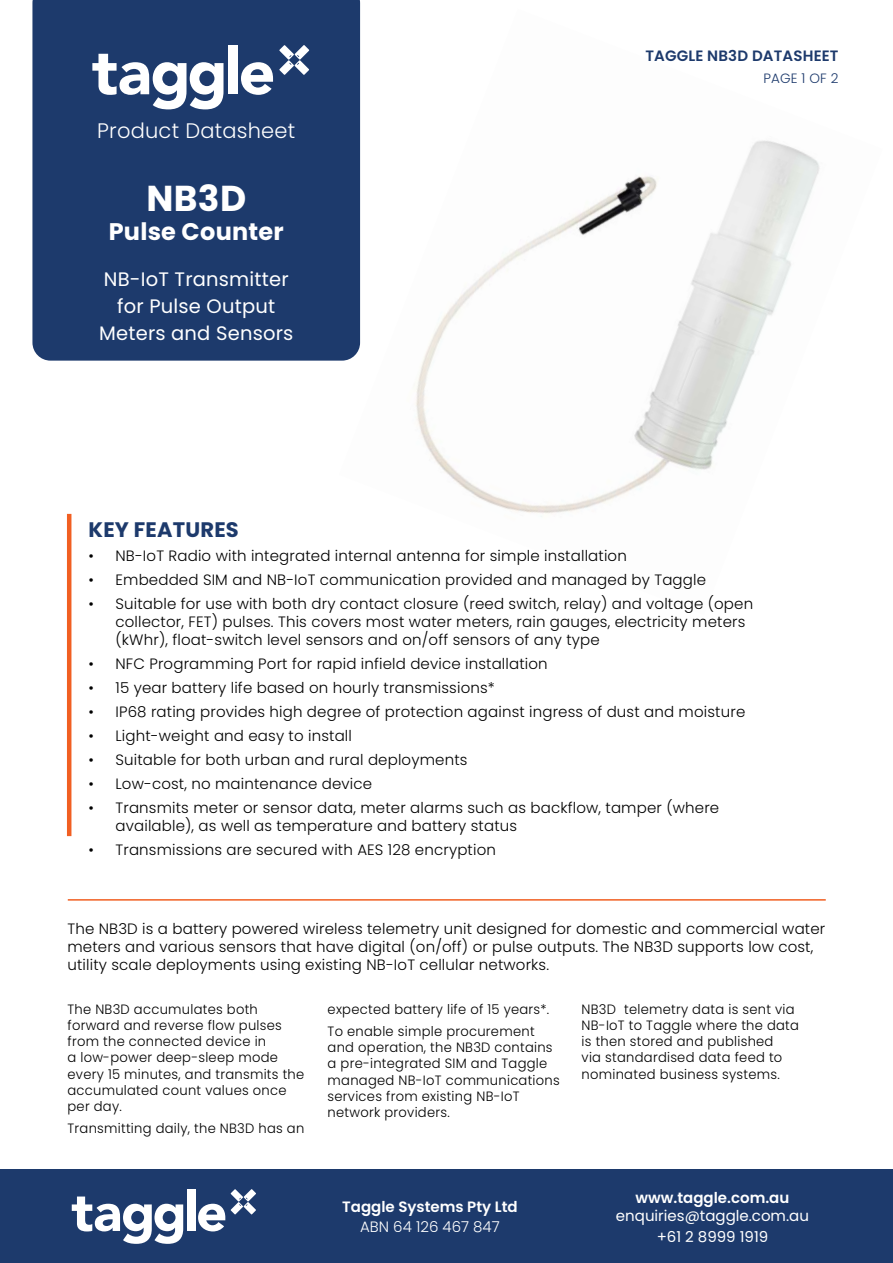
<style>
.page{position:relative;width:893px;height:1263px;background:#fff}
.page>*{position:absolute;margin:0;border:0;box-sizing:border-box;transform-origin:0 0}
.t1{font:700 36px "Poppins";color:#fff}
.t2{font:700 24px "Poppins";letter-spacing:.01em;color:#fff}
.t3{font:300 21px "Poppins";letter-spacing:.01em;color:#fff}
.t4{font:700 21px "Poppins";letter-spacing:.01em;color:#1d3a6c}
.t5{font:19.5px/27px "Poppins";letter-spacing:.01em;color:#fff;text-align:center}
.t6{font:300 15px/18px "Poppins";letter-spacing:.01em;color:#000}
.t7{font:600 15px "Poppins";color:#fff}
.t8{font:15px/21px "Poppins";color:#fff;text-align:center}
.t9{font:600 15px "Poppins";letter-spacing:.01em;color:#1d3a6c}
.t10{font:300 15px "Poppins";color:#fff}
.t11{font:300 13.5px/16.2px "Poppins";letter-spacing:.02em;color:#000}
.t12{font:300 13.5px "Poppins";letter-spacing:.01em;color:#1d3a6c}
</style>
<div class="page">
<img style="left:360px;top:9px;width:460px;height:508px">
<div style="left:32px;top:0;width:328px;height:361px;background:#1d3a6c"></div>
<svg style="left:279px;top:45px;width:30px;height:30px"></svg>
<svg style="left:92px;top:54px;width:131px;height:55px"></svg>
<div style="left:228px;top:46px;width:10px;height:48px;background:#fff"></div>
<svg style="left:241px;top:62px;width:32px;height:33px"></svg>
<div style="left:0;top:1170px;width:893px;height:93px;background:#1d3a6c"></div>
<svg style="left:231px;top:1189px;width:25px;height:25px"></svg>
<svg style="left:72px;top:1196px;width:111px;height:48px"></svg>
<div style="left:187px;top:1189px;width:9px;height:42px;background:#fff"></div>
<svg style="left:198px;top:1204px;width:27px;height:27px"></svg>
<hr style="left:68px;top:899px;width:758px;height:2px;background:#f15f22">
<hr style="left:67px;top:514px;width:4px;height:322px;background:#f15f22">
<h3 class="t3" style="left:97px;top:119px;width:200px">Product Datasheet</h3>
<h1 class="t1" style="left:146px;top:178px;width:101px">NB3D</h1>
<h2 class="t2" style="left:109px;top:218px;width:177px">Pulse Counter</h2>
<h3 class="t5" style="left:99px;top:266px;width:196px">NB-IoT Transmitter for Pulse Output<br>Meters and Sensors</h3>
<p class="t9" style="left:645px;top:47px;width:195px">TAGGLE NB3D DATASHEET</p>
<p class="t12" style="left:763px;top:71px;width:77px">PAGE 1 OF 2</p>
<h3 class="t4" style="left:88px;top:518px;width:152px">KEY FEATURES</h3>
<p class="t6" style="left:88px;top:547px;width:540px">• NB-IoT Radio with integrated internal antenna for simple installation</p>
<p class="t6" style="left:88px;top:571px;width:619px">• Embedded SIM and NB-IoT communication provided and managed by Taggle</p>
<p class="t6" style="left:116px;top:595px;width:639px;text-indent:-27px">• Suitable for use with both dry contact closure (reed switch, relay) and voltage (open collector, FET) pulses. This covers most water meters, rain gauges, electricity meters (kWhr), float-switch level sensors and on/off sensors of any type</p>
<p class="t6" style="left:88px;top:655px;width:461px">• NFC Programming Port for rapid infield device installation</p>
<p class="t6" style="left:88px;top:679px;width:408px">• 15 year battery life based on hourly transmissions*</p>
<p class="t6" style="left:88px;top:703px;width:658px">• IP68 rating provides high degree of protection against ingress of dust and moisture</p>
<p class="t6" style="left:88px;top:727px;width:265px">• Light-weight and easy to install</p>
<p class="t6" style="left:88px;top:751px;width:380px">• Suitable for both urban and rural deployments</p>
<p class="t6" style="left:88px;top:775px;width:285px">• Low-cost, no maintenance device</p>
<p class="t6" style="left:116px;top:799px;width:605px;text-indent:-27px">• Transmits meter or sensor data, meter alarms such as backflow, tamper (where available), as well as temperature and battery status</p>
<p class="t6" style="left:88px;top:841px;width:409px">• Transmissions are secured with AES 128 encryption</p>
<p class="t6" style="left:68px;top:919px;width:759px">The NB3D is a battery powered wireless telemetry unit designed for domestic and commercial water meters and various sensors that have digital (on/off) or pulse outputs. The NB3D supports low cost, utility scale deployments using existing NB-IoT cellular networks.</p>
<p class="t11" style="left:68px;top:1001px;width:238px">The NB3D accumulates both forward and reverse flow pulses from the connected device in<br>a low-power deep-sleep mode every 15 minutes, and transmits the accumulated count values once per day.</p>
<p class="t11" style="left:68px;top:1120px;width:238px">Transmitting daily, the NB3D has an</p>
<p class="t11" style="left:328px;top:998px;width:223px;line-height:22.2px">expected battery life of 15 years*.<br>To enable simple procurement</p>
<p class="t11" style="left:328px;top:1039px;width:234px">and operation, the NB3D contains a pre-integrated SIM and Taggle managed NB-IoT communications services from existing NB-IoT network providers.</p>
<p class="t11" style="left:582px;top:1001px;width:219px">NB3D telemetry data is sent via<br>NB-IoT to Taggle where the data is then stored and published<br>via standardised data feed to nominated business systems.</p>
<p class="t7" style="left:342px;top:1198px;width:177px">Taggle Systems Pty Ltd</p>
<p class="t10" style="left:360px;top:1217px;width:141px">ABN 64 126 467 847</p>
<p class="t7" style="left:635px;top:1189px;width:155px">www.taggle.com.au</p>
<p class="t8" style="left:616px;top:1205px;width:195px">enquiries@taggle.com.au +61 2 8999 1919</p>
</div>
